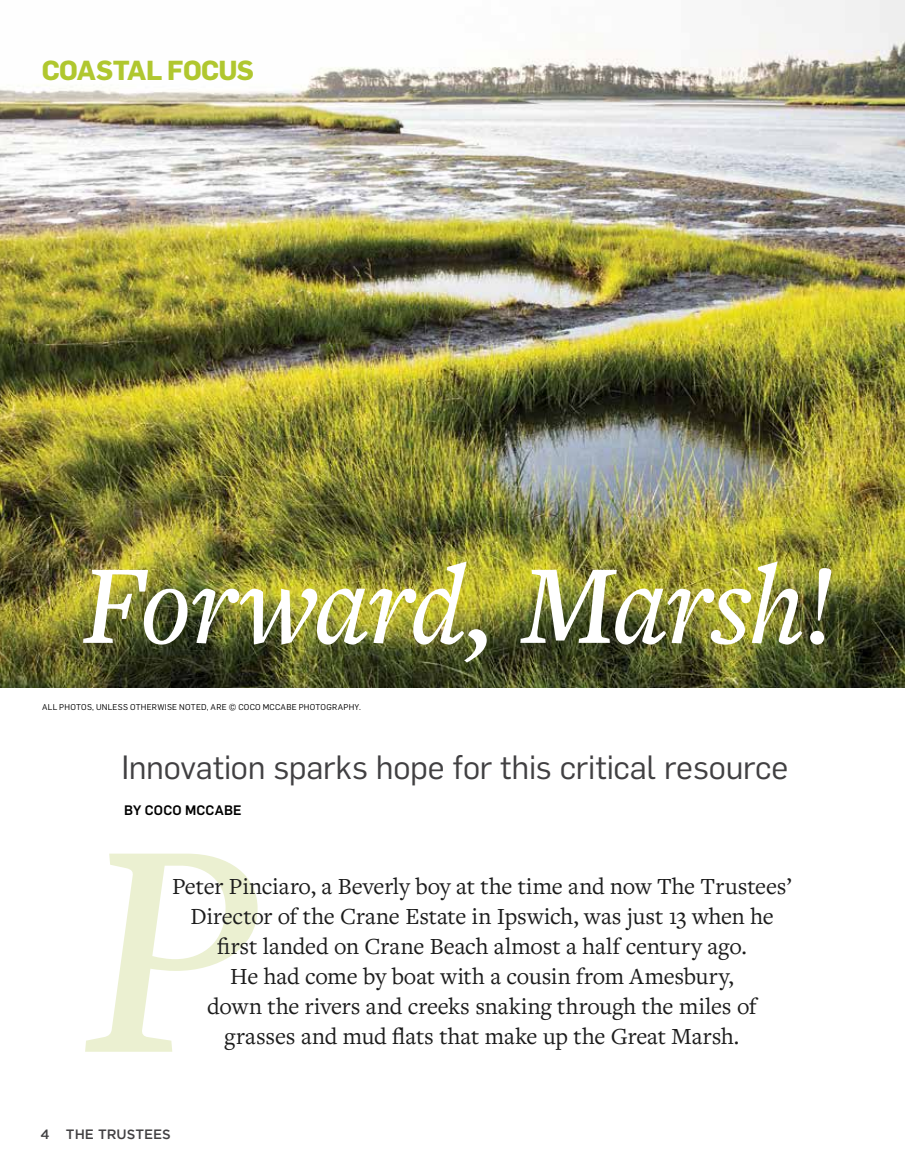
<style>
.page{position:relative;width:905px;height:1175px;background:#fff}
.page>*{position:absolute;margin:0;border:0;box-sizing:border-box;transform-origin:0 0}
.t1{font:italic 500 116.7px "Freight Text Pro";letter-spacing:-.02em;color:#fff}
.t2{font:33px "Flama";letter-spacing:-.005em;color:#414042}
.t3{font:700 27px "Flama";letter-spacing:-.02em;color:#b0c72f}
.t4{font:24px/30px "Freight Text Pro";letter-spacing:-.005em;color:#1c1c1c;text-align:center}
.t5{font:500 13.5px "Gotham";color:#414042}
.t6{font:500 13.5px "Flama";letter-spacing:.015em;color:#000}
.t7{font:8.25px "Flama";letter-spacing:.03em;color:#000}
</style>
<div class="page">
<svg style="left:85px;top:853px;width:172px;height:198px"></svg>
<img style="left:0;top:0;width:904px;height:687px">
<p class="t3" style="left:42px;top:51px;width:214px">COASTAL FOCUS</p>
<h1 class="t1" style="left:82px;top:528px;width:756px">Forward, Marsh!</h1>
<p class="t7" style="left:42px;top:701px;width:320px">ALL PHOTOS, UNLESS OTHERWISE NOTED, ARE © COCO MCCABE PHOTOGRAPHY.</p>
<h2 class="t2" style="left:121px;top:745px;width:668px">Innovation sparks hope for this critical resource</h2>
<p class="t6" style="left:124px;top:800px;width:119px">BY COCO MCCABE</p>
<p class="t4" style="left:172px;top:870px;width:621px">Peter Pinciaro, a Beverly boy at the time and now The Trustees’ Director of the Crane Estate in Ipswich, was just 13 when he first landed on Crane Beach almost a half century ago.<br>He had come by boat with a cousin from Amesbury,<br>down the rivers and creeks snaking through the miles of grasses and mud flats that make up the Great Marsh.</p>
<p class="t5" style="left:40px;top:1129px;width:132px">4 THE TRUSTEES</p>
</div>
